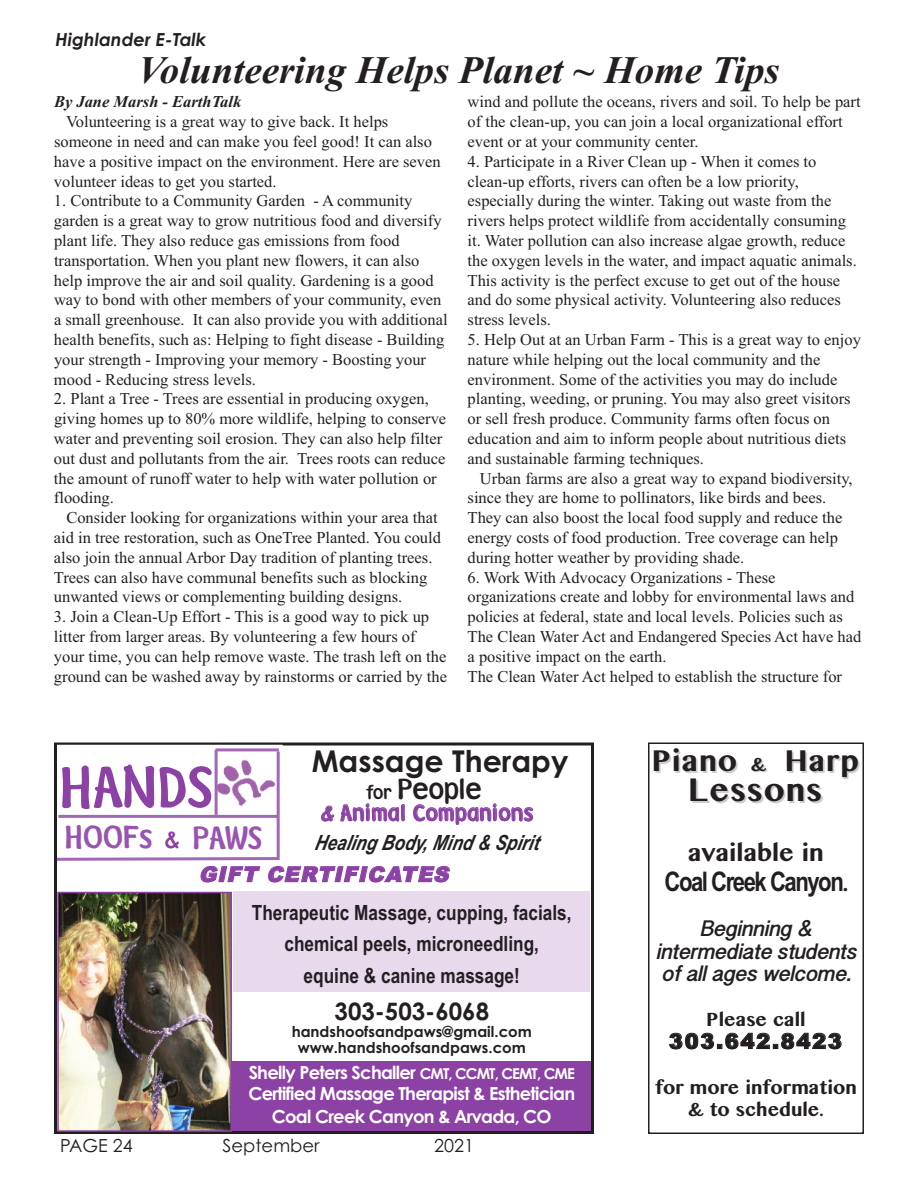
<style>
.page{position:relative;width:918px;height:1188px;background:#fff}
.page>*{position:absolute;margin:0;border:0;box-sizing:border-box;transform-origin:0 0}
.t1{font:54px "Pooh";color:#8c41a5}
.t2{font:italic 700 39px "Times New Roman";color:#231f20}
.t3{font:700 36px "Kannada MN";letter-spacing:.025em;color:#231f20}
.t4{font:700 33px "Kannada MN";letter-spacing:.025em;color:#231f20}
.t5{font:700 30px "Century Gothic";color:#231f20}
.t6{font:30px "Pooh";color:#9854ae}
.t7{font:700 27px/30px "Arial Narrow";letter-spacing:-.055em;color:#231f20;text-align:center}
.t8{font:27px "Pooh";color:#231f20}
.t9{font:700 24px "Century Gothic";color:#231f20}
.t10{font:21px/31.5px "Arial Narrow Bold TT";color:#231f20;text-align:center}
.t11{font:italic 700 21px/22.5px "Kannada Sangam MN";color:#231f20;text-align:center}
.t12{font:italic 700 21px/29px "Arial Narrow";color:#231f20}
.t13{font:700 21px/22.5px "Kannada MN";color:#231f20;text-align:center}
.t14{font:900 21px/22.2px "Arial";letter-spacing:.085em;color:#231f20;text-align:center}
.t15{font:italic 900 21px "Arial";color:#8c41a5}
.t16{font:700 18px/21.8px "Century Gothic";letter-spacing:-.04em;color:#fff;text-align:center}
.t17{font:18px "Century Gothic";color:#231f20}
.t18{font:italic 700 18px "Century Gothic";color:#231f20}
.t19{font:16.5px/19.8px "Times New Roman";color:#231f20}
.t20{font:italic 700 16.5px "Times New Roman";color:#231f20}
.t21{font:700 15px/16.5px "Century Gothic";color:#231f20;text-align:center}
.s1{font-size:24px;color:#8c41a5}
.s2{font-size:18px}
.s3{font-family:"Pooh";font-weight:400;color:#8c41a5}
.s4{font-family:"Pooh";font-weight:400;font-style:normal;color:#8c41a5}
.s5{font-size:15px}
.s6{font-size:21px}
.s7{font-family:"Kannada MN"}
.s8{font-family:"Kannada MN";font-weight:700}
</style>
<div class="page">
<div style="left:54px;top:742px;width:540px;height:392px;border:3px solid #231f20"></div>
<img style="left:218px;top:760px;width:59px;height:46px">
<svg style="left:54px;top:856px;width:223px;height:6px"></svg>
<hr style="left:215px;top:750px;width:3px;height:65px;background:#a367b7">
<hr style="left:215px;top:748px;width:64px;height:3px;background:#a367b7">
<hr style="left:277px;top:751px;width:3px;height:109px;background:#a367b7">
<hr style="left:58px;top:815px;width:219px;height:3px;background:#a367b7">
<div style="left:232px;top:1061px;width:359px;height:70px;background:#8c41a5"></div>
<img style="left:60px;top:895px;width:169px;height:234px">
<div style="left:57px;top:892px;width:175px;height:240px;border:2px solid #8c41a5"></div>
<div style="left:233px;top:891px;width:357px;height:101px;background:#e8d9ed"></div>
<div style="left:648px;top:742px;width:216px;height:392px;border:2px solid #231f20"></div>
<p class="t18" style="left:56px;top:29px;width:152px">Highlander E-Talk</p>
<p class="t2" style="left:138px;top:46px;width:643px">Volunteering Helps Planet ~ Home Tips</p>
<p class="t20" style="left:54px;top:92px;width:189px">By Jane Marsh - EarthTalk</p>
<p class="t19" style="left:66px;top:112px;width:324px">Volunteering is a great way to give back. It helps</p>
<p class="t19" style="left:54px;top:131px;width:379px">someone in need and can make you feel good! It can also</p>
<p class="t19" style="left:54px;top:151px;width:388px">have a positive impact on the environment. Here are seven</p>
<p class="t19" style="left:54px;top:171px;width:224px">volunteer ideas to get you started.</p>
<p class="t19" style="left:54px;top:191px;width:395px">1. Contribute to a Community Garden - A community garden is a great way to grow nutritious food and diversify plant life. They also reduce gas emissions from food transportation. When you plant new flowers, it can also help improve the air and soil quality. Gardening is a good way to bond with other members of your community, even a small greenhouse. It can also provide you with additional health benefits, such as: Helping to fight disease - Building your strength - Improving your memory - Boosting your mood - Reducing stress levels.</p>
<p class="t19" style="left:54px;top:389px;width:376px">2. Plant a Tree - Trees are essential in producing oxygen,</p>
<p class="t19" style="left:54px;top:409px;width:394px">giving homes up to 80% more wildlife, helping to conserve</p>
<p class="t19" style="left:54px;top:428px;width:390px">water and preventing soil erosion. They can also help filter</p>
<p class="t19" style="left:54px;top:448px;width:393px">out dust and pollutants from the air. Trees roots can reduce</p>
<p class="t19" style="left:54px;top:468px;width:384px">the amount of runoff water to help with water pollution or</p>
<p class="t19" style="left:54px;top:488px;width:62px">flooding.</p>
<p class="t19" style="left:66px;top:508px;width:373px">Consider looking for organizations within your area that</p>
<p class="t19" style="left:54px;top:527px;width:389px">aid in tree restoration, such as OneTree Planted. You could</p>
<p class="t19" style="left:54px;top:547px;width:380px">also join the annual Arbor Day tradition of planting trees.</p>
<p class="t19" style="left:54px;top:567px;width:375px">Trees can also have communal benefits such as blocking</p>
<p class="t19" style="left:54px;top:587px;width:350px">unwanted views or complementing building designs.</p>
<p class="t19" style="left:54px;top:607px;width:395px">3. Join a Clean-Up Effort - This is a good way to pick up litter from larger areas. By volunteering a few hours of your time, you can help remove waste. The trash left on the ground can be washed away by rainstorms or carried by the</p>
<p class="t19" style="left:468px;top:92px;width:395px">wind and pollute the oceans, rivers and soil. To help be part of the clean-up, you can join a local organizational effort event or at your community center.</p>
<p class="t19" style="left:468px;top:151px;width:391px">4. Participate in a River Clean up - When it comes to clean-up efforts, rivers can often be a low priority, especially during the winter. Taking out waste from the rivers helps protect wildlife from accidentally consuming it. Water pollution can also increase algae growth, reduce the oxygen levels in the water, and impact aquatic animals.<br>This activity is the perfect excuse to get out of the house and do some physical activity. Volunteering also reduces stress levels.</p>
<p class="t19" style="left:468px;top:329px;width:395px">5. Help Out at an Urban Farm - This is a great way to enjoy</p>
<p class="t19" style="left:468px;top:349px;width:354px">nature while helping out the local community and the</p>
<p class="t19" style="left:468px;top:369px;width:371px">environment. Some of the activities you may do include</p>
<p class="t19" style="left:468px;top:389px;width:385px">planting, weeding, or pruning. You may also greet visitors</p>
<p class="t19" style="left:468px;top:409px;width:364px">or sell fresh produce. Community farms often focus on</p>
<p class="t19" style="left:468px;top:428px;width:380px">education and aim to inform people about nutritious diets</p>
<p class="t19" style="left:468px;top:448px;width:238px">and sustainable farming techniques.</p>
<p class="t19" style="left:480px;top:468px;width:374px">Urban farms are also a great way to expand biodiversity,</p>
<p class="t19" style="left:468px;top:488px;width:360px">since they are home to pollinators, like birds and bees.</p>
<p class="t19" style="left:468px;top:508px;width:376px">They can also boost the local food supply and reduce the</p>
<p class="t19" style="left:468px;top:527px;width:372px">energy costs of food production. Tree coverage can help</p>
<p class="t19" style="left:468px;top:547px;width:278px">during hotter weather by providing shade.</p>
<p class="t19" style="left:468px;top:567px;width:395px">6. Work With Advocacy Organizations - These organizations create and lobby for environmental laws and policies at federal, state and local levels. Policies such as The Clean Water Act and Endangered Species Act have had a positive impact on the earth.<br>The Clean Water Act helped to establish the structure for</p>
<p class="t1" style="left:59px;top:751px;width:155px">HANDS</p>
<p class="t6" style="left:65px;top:817px;width:199px">HOOFs <span class="s1">&amp;</span> PAWS</p>
<p class="t5" style="left:312px;top:744px;width:258px">Massage Therapy</p>
<p class="t8" style="left:366px;top:771px;width:117px"><span class="s2">for</span> People</p>
<p class="t12" style="left:314px;top:799px;width:226px"><span class="s3">&amp;</span><span class="s4">Animal Companions<br></span>HealingBody,Mind &amp;Spirit</p>
<p class="t15" style="left:199px;top:862px;width:256px">GIFT CERTIFICATES</p>
<p class="t10" style="left:252px;top:897px;width:321px">Therapeutic Massage, cupping, facials, chemical peels, microneedling,<br>equine &amp; canine massage!</p>
<p class="t9" style="left:335px;top:998px;width:156px">303-503-6068</p>
<p class="t21" style="left:292px;top:1023px;width:242px">handshoofsandpaws@gmail.com www.handshoofsandpaws.com</p>
<p class="t16" style="left:248px;top:1062px;width:328px">Shelly Peters Schaller <span class="s5">CMT, CCMT, CEMT, CME<br></span>Certified Massage Therapist &amp; Esthetician<br>Coal Creek Canyon &amp; Arvada, CO</p>
<p class="t17" style="left:60px;top:1135px;width:74px">PAGE 24</p>
<p class="t17" style="left:223px;top:1135px;width:99px">September</p>
<p class="t17" style="left:434px;top:1135px;width:41px">2021</p>
<p class="t4" style="left:651px;top:741px;width:209px">Piano <span class="s6">&amp;</span> Harp</p>
<p class="t3" style="left:688px;top:768px;width:136px">Lessons</p>
<p class="t7" style="left:665px;top:837px;width:185px"><span class="s7">available in<br></span>Coal Creek Canyon<span class="s7">.</span></p>
<p class="t11" style="left:656px;top:918px;width:208px">Beginning &amp; intermediate students of all ages welcome.</p>
<p class="t14" style="left:669px;top:1008px;width:175px"><span class="s8">Please call<br></span>303.642.8423</p>
<p class="t13" style="left:655px;top:1075px;width:203px">for more information &amp; to schedule.</p>
</div>
